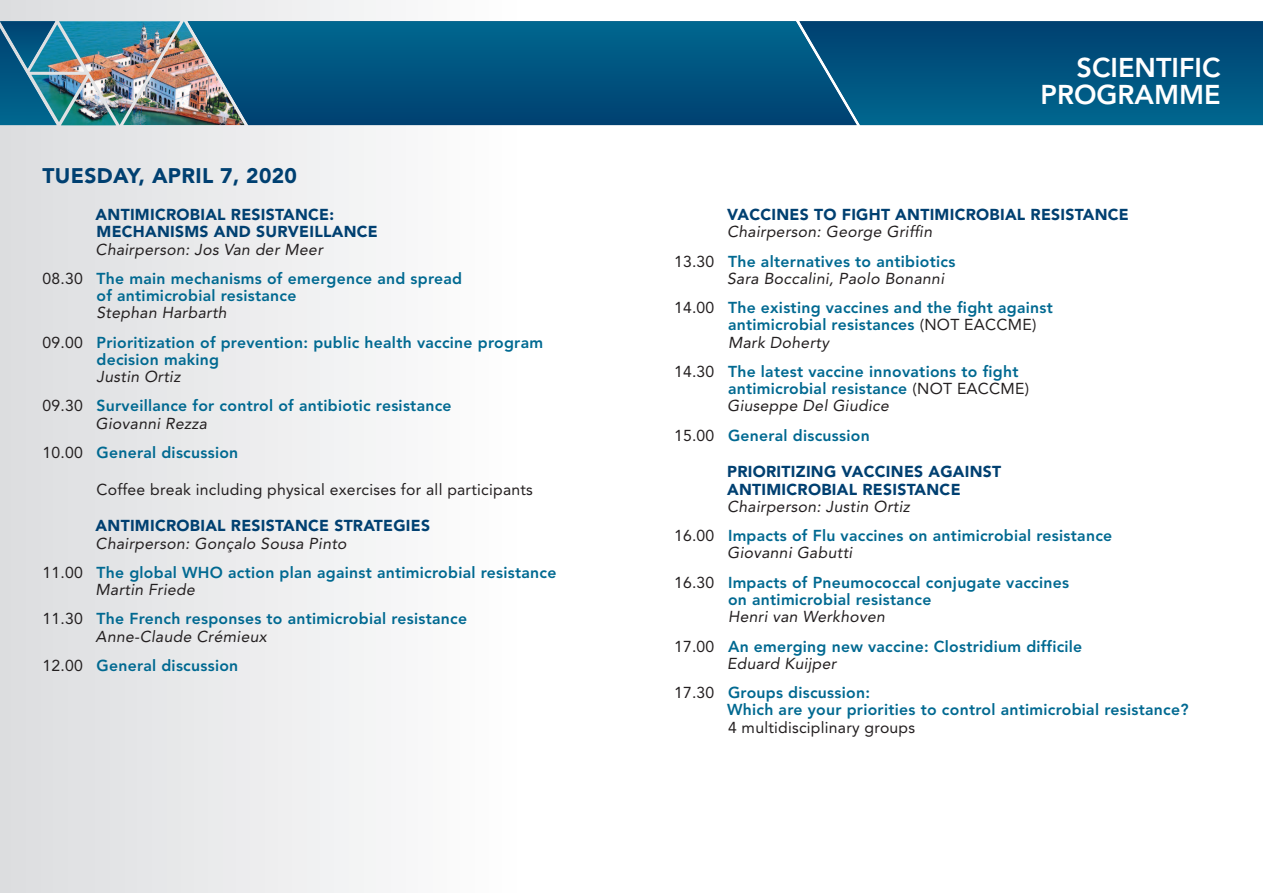
<style>
.page{position:relative;width:1263px;height:893px;background:#fff}
.page>*{position:absolute;margin:0;border:0;box-sizing:border-box;transform-origin:0 0}
.t1{font:800 27px/27px "Avenir";color:#fff;text-align:right}
.t2{font:900 21px "Avenir";letter-spacing:.015em;color:#004071}
.t3{font:800 15.75px/29.2px "Avenir";letter-spacing:.02em;color:#006991}
.t4{font:900 15.75px/17.2px "Avenir";letter-spacing:.02em;color:#004071}
.t5{font:15.75px "Avenir";letter-spacing:.015em;color:#231f20}
.t6{font:italic 15.75px/29.2px "Avenir";letter-spacing:.02em;color:#231f20}
.s1{font-weight:400;font-style:italic;color:#231f20}
.s2{font-weight:400;color:#231f20}
.s3{font-style:normal}
.s4{font-weight:800;font-style:normal;color:#006991}
</style>
<div class="page">
<div style="left:0;top:0;width:519px;height:893px;background:linear-gradient(to right,#dcdddf,#fefefe)"></div>
<svg style="left:244px;top:21px;width:555px;height:104px;background:#005480"></svg>
<img style="left:57px;top:21px;width:187px;height:104px">
<svg style="left:799px;top:21px;width:464px;height:104px;background:#01537f"></svg>
<svg style="left:0;top:21px;width:57px;height:104px;background:#1d6e90"></svg>
<h2 class="t2" style="left:43px;top:168px;width:256px">TUESDAY, APRIL 7, 2020</h2>
<p class="t4" style="left:96px;top:207px;width:284px">ANTIMICROBIAL RESISTANCE:<br>MECHANISMS AND SURVEILLANCE</p>
<p class="t3" style="left:43px;top:236px;width:421px;text-indent:53px"><span class="s1">Chairperson: Jos Van der Meer<br></span><span class="s2">08.30</span> The main mechanisms of emergence and spread</p>
<p class="t3" style="left:97px;top:282px;width:201px">of antimicrobial resistance</p>
<p class="t3" style="left:43px;top:300px;width:502px;text-indent:54px"><span class="s1">Stephan Harbarth<br></span><span class="s2">09.00</span> Prioritization of prevention: public health vaccine program</p>
<p class="t3" style="left:97px;top:346px;width:124px">decision making</p>
<p class="t3" style="left:43px;top:363px;width:411px;text-indent:54px"><span class="s1">Justin Ortiz<br></span><span class="s2">09.30</span> Surveillance for control of antibiotic resistance</p>
<p class="t3" style="left:43px;top:410px;width:197px;text-indent:53px"><span class="s1">Giovanni Rezza<br></span><span class="s2">10.00</span> General discussion</p>
<p class="t5" style="left:97px;top:483px;width:438px">Coffee break including physical exercises for all participants</p>
<p class="t4" style="left:96px;top:519px;width:336px">ANTIMICROBIAL RESISTANCE STRATEGIES</p>
<p class="t3" style="left:43px;top:530px;width:515px;text-indent:53px"><span class="s1">Chairperson: Gonçalo Sousa Pinto<br></span><span class="s2">11.00</span> The global WHO action plan against antimicrobial resistance</p>
<p class="t3" style="left:43px;top:576px;width:426px;text-indent:53px"><span class="s1">Martin Friede<br></span><span class="s2">11.30</span> The French responses to antimicrobial resistance</p>
<p class="t6" style="left:43px;top:623px;width:226px;text-indent:53px">Anne-Claude Crémieux<br><span class="s3">12.00</span> <span class="s4">General discussion</span></p>
<h1 class="t1" style="left:1040px;top:56px;width:181px">SCIENTIFIC<br>PROGRAMME</h1>
<p class="t4" style="left:727px;top:207px;width:403px">VACCINES TO FIGHT ANTIMICROBIAL RESISTANCE</p>
<p class="t3" style="left:674px;top:219px;width:283px;text-indent:53px"><span class="s1">Chairperson: George Griffin<br></span><span class="s2">13.30</span> The alternatives to antibiotics</p>
<p class="t3" style="left:674px;top:265px;width:380px;text-indent:53px"><span class="s1">Sara Boccalini, Paolo Bonanni<br></span><span class="s2">14.00</span> The existing vaccines and the fight against</p>
<p class="t3" style="left:728px;top:318px;width:310px;line-height:17.2px">antimicrobial resistances <span class="s2">(NOT EACCME)<br></span><span class="s1">Mark Doherty</span></p>
<p class="t3" style="left:727px;top:364px;width:303px;line-height:17.2px;text-indent:-53px"><span class="s2">14.30</span> The latest vaccine innovations to fight antimicrobial resistance <span class="s2">(NOT EACCME)<br></span><span class="s1">Giuseppe Del Giudice</span></p>
<p class="t3" style="left:674px;top:422px;width:197px"><span class="s2">15.00</span> General discussion</p>
<p class="t4" style="left:727px;top:465px;width:276px">PRIORITIZING VACCINES AGAINST<br>ANTIMICROBIAL RESISTANCE</p>
<p class="t3" style="left:674px;top:493px;width:440px;text-indent:53px"><span class="s1">Chairperson: Justin Ortiz<br></span><span class="s2">16.00</span> Impacts of Flu vaccines on antimicrobial resistance</p>
<p class="t3" style="left:674px;top:540px;width:397px;text-indent:53px"><span class="s1">Giovanni Gabutti<br></span><span class="s2">16.30</span> Impacts of Pneumococcal conjugate vaccines</p>
<p class="t3" style="left:728px;top:586px;width:205px">on antimicrobial resistance</p>
<p class="t3" style="left:674px;top:603px;width:410px;text-indent:54px"><span class="s1">Henri van Werkhoven<br></span><span class="s2">17.00</span> An emerging new vaccine: Clostridium difficile</p>
<p class="t3" style="left:674px;top:650px;width:198px;text-indent:53px"><span class="s1">Eduard Kuijper<br></span><span class="s2">17.30</span> Groups discussion:</p>
<p class="t3" style="left:727px;top:696px;width:463px">Which are your priorities to control antimicrobial resistance?</p>
<p class="t5" style="left:728px;top:721px;width:189px">4 multidisciplinary groups</p>
</div>
